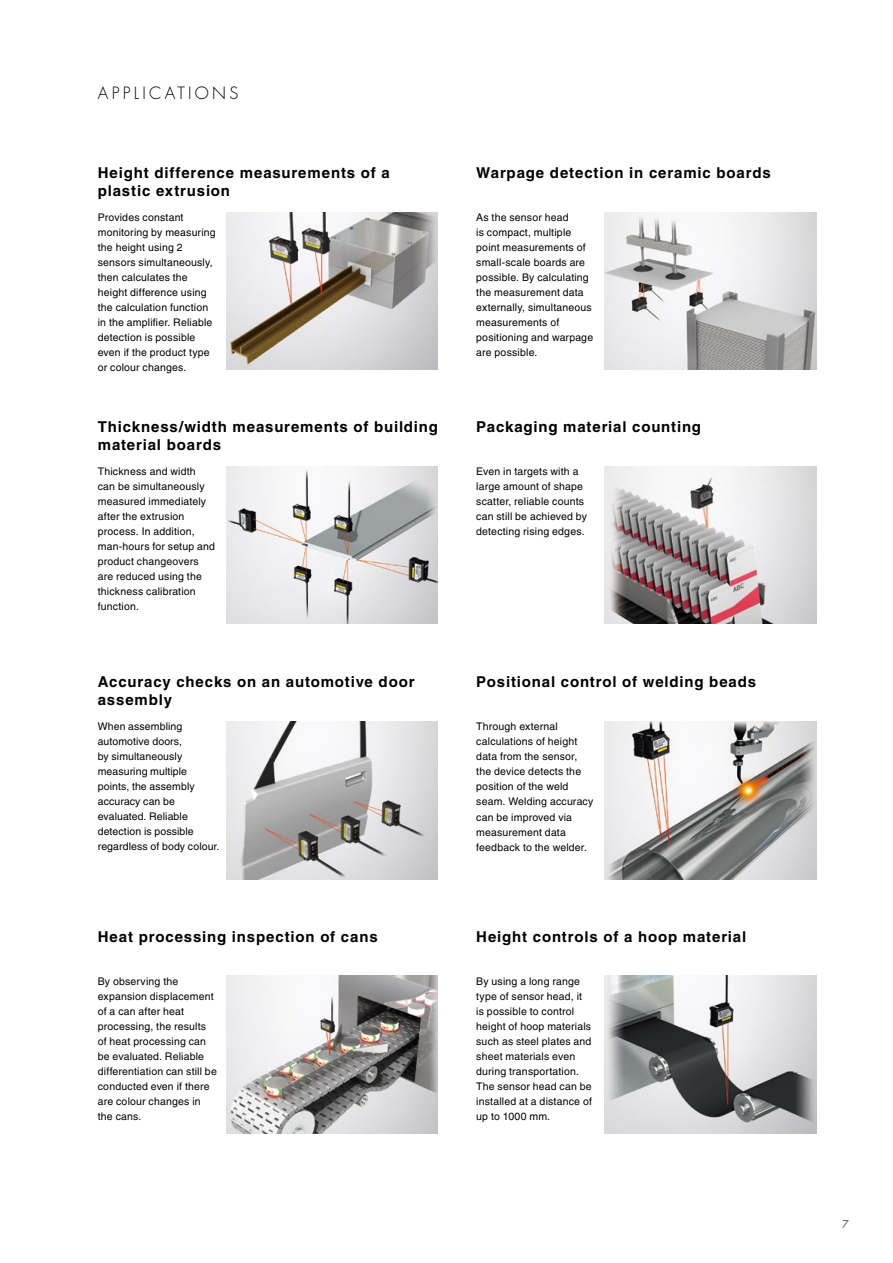
<style>
.page{position:relative;width:893px;height:1263px;background:#fff}
.page>*{position:absolute;margin:0;border:0;box-sizing:border-box;transform-origin:0 0}
.t1{font:300 16.5px "Futura Std";letter-spacing:.2em;color:#000}
.t2{font:700 15px/18px "Helvetica LT Std";letter-spacing:.055em;color:#000}
.t3{font:10.5px/15px "Helvetica LT Std";letter-spacing:.015em;color:#000}
.t4{font:10.5px "Futura Std";color:#595757;scale:1.05 1}
</style>
<div class="page">
<img style="left:226px;top:212px;width:212px;height:158px">
<img style="left:605px;top:212px;width:211px;height:158px">
<img style="left:226px;top:721px;width:212px;height:158px">
<img style="left:226px;top:976px;width:212px;height:157px">
<img style="left:605px;top:466px;width:211px;height:157px">
<img style="left:226px;top:466px;width:212px;height:157px">
<img style="left:605px;top:721px;width:211px;height:158px">
<img style="left:605px;top:976px;width:211px;height:157px">
<h1 class="t1" style="left:98px;top:83px;width:142px">APPLICATIONS</h1>
<h2 class="t2" style="left:98px;top:164px;width:294px">Height difference measurements of a plastic extrusion</h2>
<p class="t3" style="left:98px;top:210px;width:119px">Provides constant monitoring by measuring the height using 2 sensors simultaneously, then calculates the height difference using the calculation function in the amplifier. Reliable detection is possible even if the product type or colour changes.</p>
<h2 class="t2" style="left:476px;top:164px;width:296px">Warpage detection in ceramic boards</h2>
<p class="t3" style="left:476px;top:210px;width:118px">As the sensor head<br>is compact, multiple point measurements of small-scale boards are possible. By calculating the measurement data externally, simultaneous measurements of positioning and warpage are possible.</p>
<h2 class="t2" style="left:98px;top:417px;width:342px">Thickness/width measurements of building material boards</h2>
<h2 class="t2" style="left:476px;top:417px;width:226px">Packaging material counting</h2>
<p class="t3" style="left:98px;top:463px;width:119px">Thickness and width can be simultaneously measured immediately after the extrusion process. In addition, man-hours for setup and product changeovers are reduced using the thickness calibration function.</p>
<h2 class="t2" style="left:98px;top:673px;width:318px">Accuracy checks on an automotive door assembly</h2>
<p class="t3" style="left:98px;top:719px;width:123px">When assembling automotive doors,<br>by simultaneously measuring multiple points, the assembly accuracy can be evaluated. Reliable detection is possible regardless of body colour.</p>
<h2 class="t2" style="left:98px;top:927px;width:281px">Heat processing inspection of cans</h2>
<p class="t3" style="left:98px;top:973px;width:121px">By observing the expansion displacement of a can after heat processing, the results of heat processing can be evaluated. Reliable differentiation can still be conducted even if there are colour changes in the cans.</p>
<p class="t3" style="left:476px;top:464px;width:112px">Even in targets with a large amount of shape scatter, reliable counts can still be achieved by detecting rising edges.</p>
<h2 class="t2" style="left:476px;top:673px;width:281px">Positional control of welding beads</h2>
<p class="t3" style="left:476px;top:719px;width:119px">Through external calculations of height data from the sensor, the device detects the position of the weld seam. Welding accuracy can be improved via measurement data feedback to the welder.</p>
<h2 class="t2" style="left:476px;top:927px;width:271px">Height controls of a hoop material</h2>
<p class="t3" style="left:476px;top:973px;width:117px">By using a long range type of sensor head, it is possible to control height of hoop materials such as steel plates and sheet materials even during transportation.<br>The sensor head can be installed at a distance of up to 1000 mm.</p>
<p class="t4" style="left:842px;top:1218px;width:8px">7</p>
</div>
